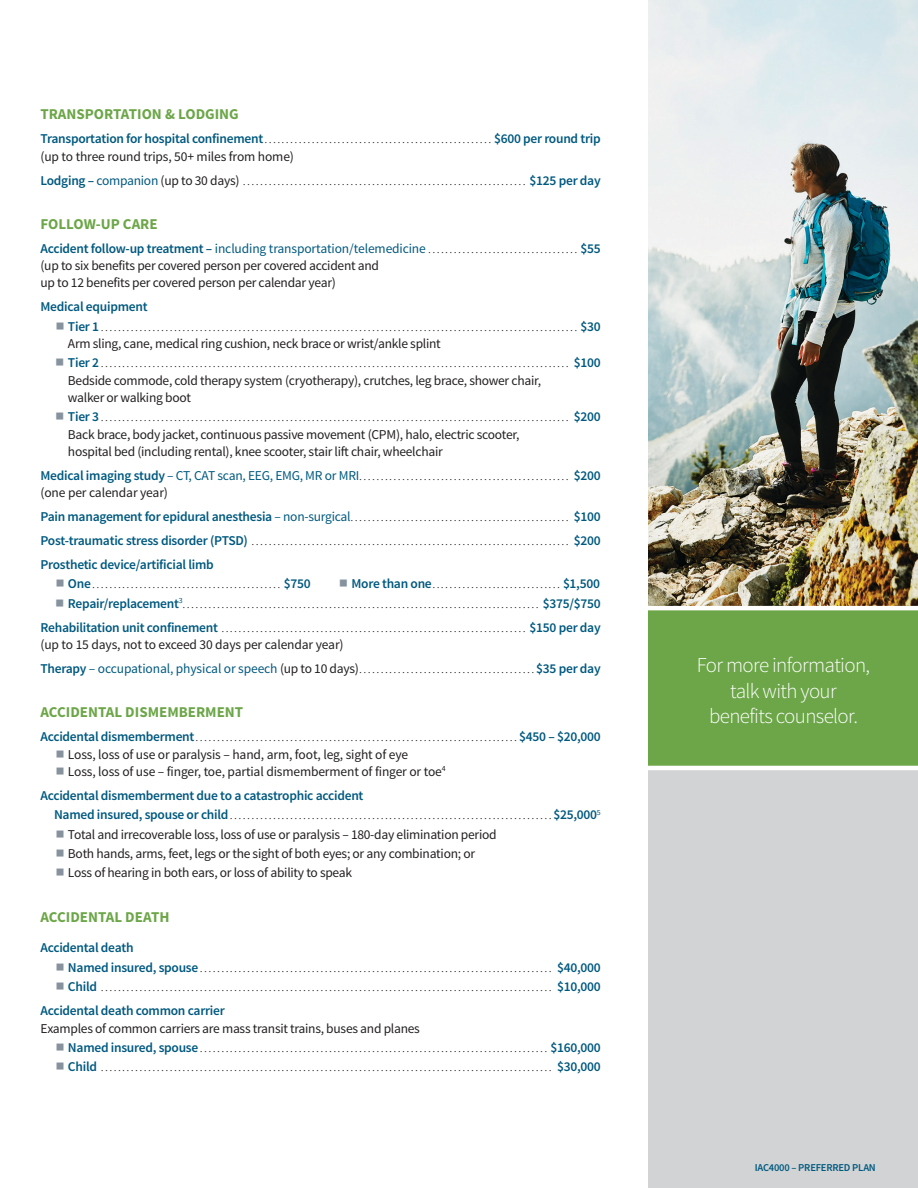
<style>
.page{position:relative;width:918px;height:1188px;background:#fff}
.page>*{position:absolute;margin:0;border:0;box-sizing:border-box;transform-origin:0 0}
.t1{font:300 21px/25.5px "Source Sans Pro";letter-spacing:-.03em;color:#fff;text-align:center}
.t2{font:700 15px "Source Sans Pro";color:#6ca648}
.t3{font:300 13.5px/19.4px "Source Sans Pro";color:#231f20}
.t4{font:13.5px/17.2px "Source Sans Pro";letter-spacing:-.02em;color:#231f20}
.t5{font:600 13.5px "Source Sans Pro";letter-spacing:-.02em;color:#00597f}
.t6{font:600 10.5px "Source Sans Pro";letter-spacing:-.02em;color:#00597f}
.s1{font-weight:600;color:#00597f}
.s2{font-weight:400}
.s3{font-weight:400;color:#00597f}
.s4{color:#00597f}
.s5{font-weight:300}
</style>
<div class="page">
<img style="left:648px;top:0;width:270px;height:606px">
<div style="left:648px;top:767px;width:270px;height:421px;background:#d1d3d4"></div>
<div style="left:648px;top:608px;width:270px;height:162px;background:#6ca648"></div>
<hr style="left:648px;top:766px;width:270px;height:4px;background:#fff">
<hr style="left:648px;top:606px;width:270px;height:4px;background:#fff">
<p class="t2" style="left:40px;top:105px;width:200px">TRANSPORTATION &amp; LODGING</p>
<p class="t3" style="left:40px;top:130px;width:562px;line-height:17.2px"><span class="s1">Transportation for hospital confinement</span>.....................................................<span class="s1">$600 per round trip </span><span class="s2">(up to three round trips, 50+ miles from home)</span></p>
<p class="t3" style="left:40px;top:170px;width:562px"><span class="s1">Lodging –</span> <span class="s3">companion</span><span class="s2">(up to 30 days)</span> .................................................................. <span class="s1">$125 per day</span></p>
<p class="t2" style="left:40px;top:214px;width:119px">FOLLOW-UP CARE</p>
<p class="t4" style="left:40px;top:240px;width:562px"><span class="s1">Accident follow-up treatment –</span> <span class="s4">including transportation/telemedicine</span> <span class="s5">...................................</span> <span class="s1">$55 </span>(up to six benefits per covered person per covered accident and<br>up to 12 benefits per covered person per calendar year)</p>
<p class="t3" style="left:68px;top:297px;width:534px;text-indent:-27px"><span class="s1">Medical equipment<br>Tier 1</span>............................................................................................................... <span class="s1">$30</span></p>
<p class="t3" style="left:68px;top:334px;width:534px"><span class="s2">Arm sling, cane, medical ring cushion, neck brace or wrist/ankle splint<br></span><span class="s1">Tier 2</span>............................................................................................................. <span class="s1">$100</span></p>
<p class="t4" style="left:68px;top:372px;width:475px">Bedside commode, cold therapy system (cryotherapy), crutches, leg brace, shower chair, walker or walking boot</p>
<p class="t4" style="left:68px;top:408px;width:534px"><span class="s1">Tier 3</span><span class="s5">.............................................................................................................</span> <span class="s1">$200<br></span>Back brace, body jacket, continuous passive movement (CPM), halo, electric scooter,<br>hospital bed (including rental), knee scooter, stair lift chair, wheelchair</p>
<p class="t3" style="left:40px;top:467px;width:562px;line-height:17.2px"><span class="s1">Medical imaging study</span> <span class="s3">– CT, CAT scan, EEG, EMG, MR or MRI</span>................................................. <span class="s1">$200 </span><span class="s2">(one per calendar year)</span></p>
<p class="t3" style="left:41px;top:505px;width:562px;line-height:24px;text-align:justify"><span class="s1">Pain management for epidural anesthesia</span> <span class="s3">– non-surgical</span>................................................... <span class="s1">$100<br>Post-traumatic stress disorder (PTSD)</span> .......................................................................... <span class="s1">$200<br>Prosthetic device/artificial limb</span></p>
<p class="t3" style="left:68px;top:574px;width:244px"><span class="s1">One</span>............................................ <span class="s1">$750</span></p>
<p class="t3" style="left:68px;top:574px;width:534px;text-align:right"><span class="s1">More than one</span>..............................<span class="s1">$1,500<br>Repair/replacement</span><sup>3</sup>................................................................................... <span class="s1">$375/$750</span></p>
<p class="t3" style="left:41px;top:619px;width:562px;line-height:17.2px"><span class="s1">Rehabilitation unit confinement</span> ....................................................................... <span class="s1">$150 per day </span><span class="s2">(up to 15 days, not to exceed 30 days per calendar year)</span></p>
<p class="t3" style="left:41px;top:659px;width:562px"><span class="s1">Therapy</span> <span class="s3">– occupational, physical or speech</span> <span class="s2">(up to 10 days)</span>......................................... <span class="s1">$35 per day</span></p>
<p class="t2" style="left:40px;top:703px;width:204px">ACCIDENTAL DISMEMBERMENT</p>
<p class="t4" style="left:68px;top:728px;width:534px;text-indent:-27px"><span class="s1">Accidental dismemberment</span><span class="s5">...........................................................................</span><span class="s1">$450 – $20,000<br></span>Loss, loss of use or paralysis – hand, arm, foot, leg, sight of eye<br>Loss, loss of use – finger, toe, partial dismemberment of finger or toe<sup>4</sup></p>
<p class="t5" style="left:40px;top:787px;width:325px">Accidental dismemberment due to a catastrophic accident</p>
<p class="t3" style="left:54px;top:805px;width:548px"><span class="s1">Named insured, spouse or child</span>...........................................................................<span class="s1">$25,000</span><sup>5</sup></p>
<p class="t4" style="left:68px;top:826px;width:430px">Total and irrecoverable loss, loss of use or paralysis – 180-day elimination period</p>
<p class="t4" style="left:68px;top:845px;width:409px">Both hands, arms, feet, legs or the sight of both eyes; or any combination; or</p>
<p class="t4" style="left:68px;top:865px;width:286px">Loss of hearing in both ears, or loss of ability to speak</p>
<p class="t2" style="left:40px;top:907px;width:130px">ACCIDENTAL DEATH</p>
<p class="t3" style="left:68px;top:938px;width:534px;text-indent:-27px"><span class="s1">Accidental death<br>Named insured, spouse</span>.................................................................................. <span class="s1">$40,000<br>Child</span> ......................................................................................................... <span class="s1">$10,000</span></p>
<p class="t5" style="left:40px;top:1002px;width:186px">Accidental death common carrier</p>
<p class="t3" style="left:68px;top:1018px;width:534px;text-indent:-27px"><span class="s2">Examples of common carriers are mass transit trains, buses and planes<br></span><span class="s1">Named insured, spouse</span>................................................................................. <span class="s1">$160,000<br>Child</span> ......................................................................................................... <span class="s1">$30,000</span></p>
<h1 class="t1" style="left:697px;top:653px;width:175px">For more information, talk with your benefits counselor.</h1>
<p class="t6" style="left:755px;top:1161px;width:123px">IAC4000 – PREFERRED PLAN</p>
</div>
